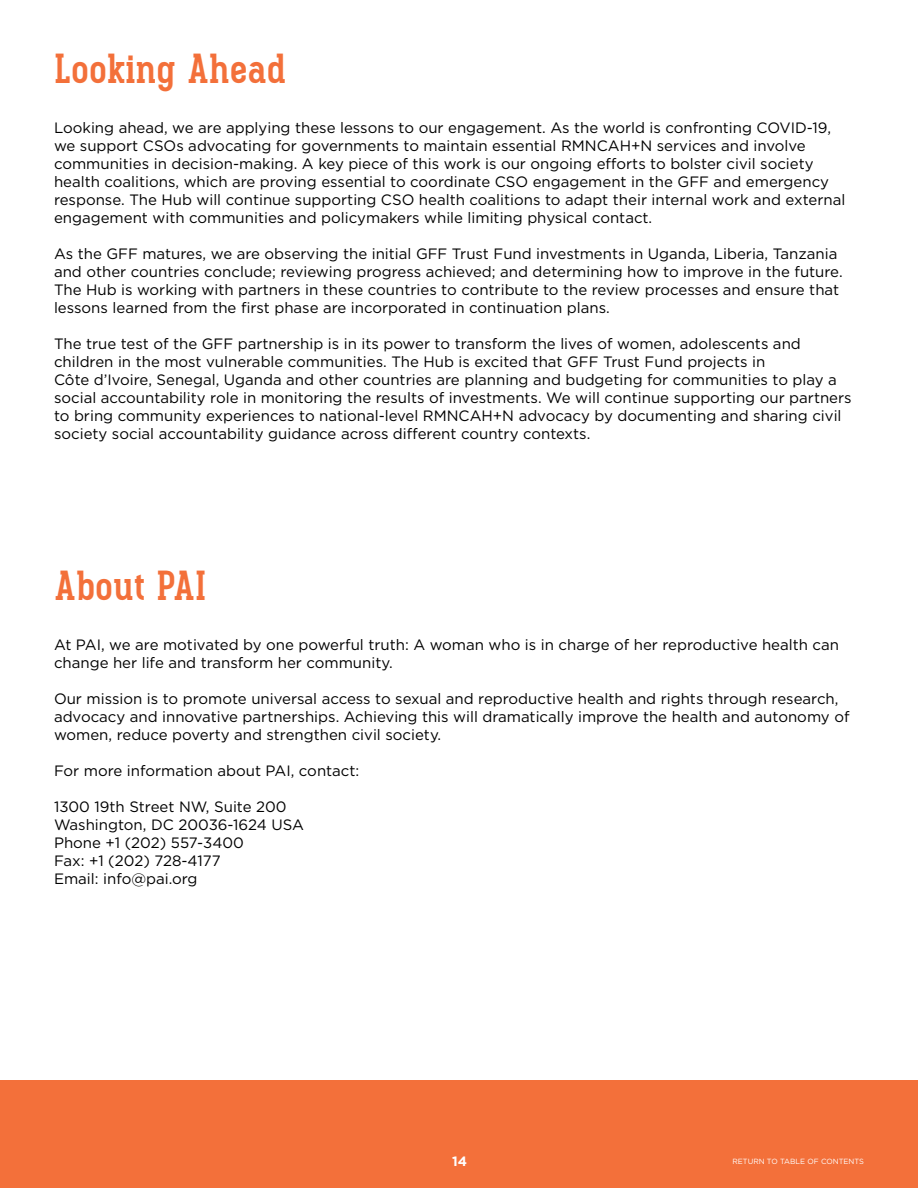
<style>
.page{position:relative;width:918px;height:1188px;background:#fff}
.page>*{position:absolute;margin:0;border:0;box-sizing:border-box;transform-origin:0 0}
.t1{font:42px "Pekora Bold Slab Serif";color:#f3703a}
.Body{font:15px/18px "Gotham";color:#000}
.t2{font:700 13.5px "Gotham";color:#fff}
.t3{font:7.5px "Gotham";color:#fff}
</style>
<div class="page">
<div style="left:0;top:1080px;width:918px;height:108px;background:#f3703a"></div>
<p class="t1" style="left:54px;top:45px;width:234px">Looking Ahead</p>
<p class="Body" style="left:54px;top:118px;width:793px">Looking ahead, we are applying these lessons to our engagement. As the world is confronting COVID-19, we support CSOs advocating for governments to maintain essential RMNCAH+N services and involve communities in decision-making. A key piece of this work is our ongoing efforts to bolster civil society health coalitions, which are proving essential to coordinate CSO engagement in the GFF and emergency response. The Hub will continue supporting CSO health coalitions to adapt their internal work and external engagement with communities and policymakers while limiting physical contact.</p>
<p class="Body" style="left:54px;top:244px;width:790px">As the GFF matures, we are observing the initial GFF Trust Fund investments in Uganda, Liberia, Tanzania and other countries conclude; reviewing progress achieved; and determining how to improve in the future.<br>The Hub is working with partners in these countries to contribute to the review processes and ensure that lessons learned from the first phase are incorporated in continuation plans.</p>
<p class="Body" style="left:54px;top:334px;width:748px">The true test of the GFF partnership is in its power to transform the lives of women, adolescents and children in the most vulnerable communities. The Hub is excited that GFF Trust Fund projects in</p>
<p class="Body" style="left:54px;top:370px;width:799px">Côte d’Ivoire, Senegal, Uganda and other countries are planning and budgeting for communities to play a social accountability role in monitoring the results of investments. We will continue supporting our partners to bring community experiences to national-level RMNCAH+N advocacy by documenting and sharing civil society social accountability guidance across different country contexts.</p>
<p class="t1" style="left:54px;top:562px;width:154px">About PAI</p>
<p class="Body" style="left:54px;top:635px;width:787px">At PAI, we are motivated by one powerful truth: A woman who is in charge of her reproductive health can change her life and transform her community.</p>
<p class="Body" style="left:54px;top:689px;width:797px">Our mission is to promote universal access to sexual and reproductive health and rights through research, advocacy and innovative partnerships. Achieving this will dramatically improve the health and autonomy of women, reduce poverty and strengthen civil society.</p>
<p class="Body" style="left:54px;top:761px;width:307px">For more information about PAI, contact:</p>
<p class="Body" style="left:54px;top:797px;width:234px">1300 19th Street NW, Suite 200</p>
<p class="Body" style="left:54px;top:815px;width:252px">Washington, DC 20036-1624 USA</p>
<p class="Body" style="left:54px;top:833px;width:191px">Phone +1 (202) 557-3400</p>
<p class="Body" style="left:54px;top:851px;width:168px">Fax: +1 (202) 728-4177</p>
<p class="Body" style="left:54px;top:869px;width:145px">Email: info@pai.org</p>
<p class="t2" style="left:452px;top:1153px;width:16px">14</p>
<p class="t3" style="left:732px;top:1156px;width:133px">RETURN TO TABLE OF CONTENTS</p>
</div>
